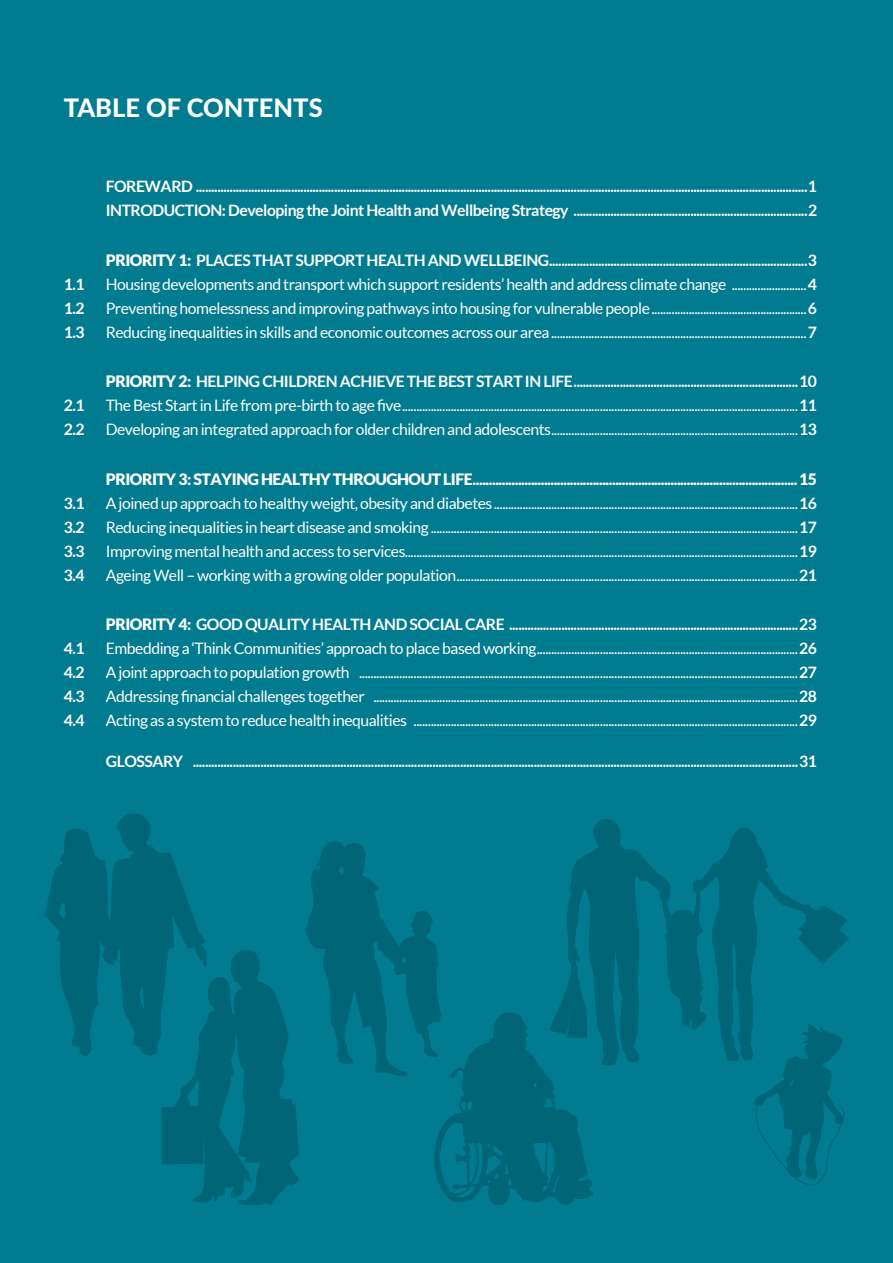
<style>
.page{position:relative;width:893px;height:1263px;background:#007b90}
.page>*{position:absolute;margin:0;border:0;box-sizing:border-box;transform-origin:0 0}
.t1{font:800 25.5px "Lato";color:#fff}
.t2{font:15.75px "Lato";letter-spacing:-.03em;color:#fff}
.t3{font:700 15.75px/24px "Lato";letter-spacing:-.03em;color:#fff}
.t4{font:900 15.75px "Lato";letter-spacing:-.03em;color:#fff}
.s1{font-weight:900}
.s2{font-weight:700}
</style>
<div class="page">
<svg style="left:754px;top:1066px;width:91px;height:120px"></svg>
<svg style="left:593px;top:819px;width:256px;height:247px"></svg>
<svg style="left:45px;top:813px;width:254px;height:392px"></svg>
<svg style="left:305px;top:841px;width:288px;height:364px"></svg>
<p class="t1" style="left:64px;top:88px;width:260px">TABLE OF CONTENTS</p>
<p class="t3" style="left:106px;top:174px;width:713px">FOREWARD .......................................................................................................................................................................................................1<br>INTRODUCTION: Developing the Joint Health and Wellbeing Strategy ............................................................................2</p>
<p class="t3" style="left:106px;top:248px;width:713px"><span class="s1">PRIORITY 1:</span> PLACES THAT SUPPORT HEALTH AND WELLBEING....................................................................................3</p>
<p class="t3" style="left:64px;top:272px;width:22px">1.1</p>
<p class="t2" style="left:106px;top:275px;width:712px">Housing developments and transport which support residents’ health and address climate change ..........................<span class="s2">4</span></p>
<p class="t3" style="left:64px;top:296px;width:22px">1.2</p>
<p class="t2" style="left:106px;top:299px;width:712px">Preventing homelessness and improving pathways into housing for vulnerable people......................................................<span class="s2">6</span></p>
<p class="t3" style="left:64px;top:320px;width:22px">1.3</p>
<p class="t2" style="left:106px;top:323px;width:712px">Reducing inequalities in skills and economic outcomes across our area.........................................................................................<span class="s2">7</span></p>
<p class="t3" style="left:106px;top:369px;width:713px"><span class="s1">PRIORITY 2:</span> HELPING CHILDREN ACHIEVE THE BEST START IN LIFE.........................................................................10</p>
<p class="t3" style="left:64px;top:393px;width:22px">2.1</p>
<p class="t2" style="left:106px;top:397px;width:713px">The Best Start in Life from pre-birth to age five..........................................................................................................................................<span class="s2">11</span></p>
<p class="t3" style="left:64px;top:417px;width:22px">2.2</p>
<p class="t2" style="left:106px;top:421px;width:712px">Developing an integrated approach for older children and adolescents......................................................................................<span class="s2">13</span></p>
<p class="t4" style="left:106px;top:470px;width:712px">PRIORITY 3: STAYING HEALTHY THROUGHOUT LIFE....................................................................................................15</p>
<p class="t3" style="left:64px;top:491px;width:22px">3.1</p>
<p class="t2" style="left:106px;top:494px;width:712px">A joined up approach to healthy weight, obesity and diabetes..........................................................................................................<span class="s2">16</span></p>
<p class="t3" style="left:64px;top:515px;width:22px">3.2</p>
<p class="t2" style="left:106px;top:518px;width:712px">Reducing inequalities in heart disease and smoking................................................................................................................................<span class="s2">17</span></p>
<p class="t3" style="left:64px;top:539px;width:22px">3.3</p>
<p class="t2" style="left:106px;top:542px;width:712px">Improving mental health and access to services.........................................................................................................................................<span class="s2">19</span></p>
<p class="t3" style="left:64px;top:563px;width:22px">3.4</p>
<p class="t2" style="left:106px;top:566px;width:712px">Ageing Well – working with a growing older population.......................................................................................................................<span class="s2">21</span></p>
<p class="t3" style="left:106px;top:612px;width:713px"><span class="s1">PRIORITY 4:</span> GOOD QUALITY HEALTH AND SOCIAL CARE ..............................................................................................23</p>
<p class="t3" style="left:64px;top:636px;width:22px">4.1</p>
<p class="t2" style="left:106px;top:640px;width:713px">Embedding a ‘Think Communities’ approach to place based working...........................................................................................<span class="s2">26</span></p>
<p class="t3" style="left:64px;top:660px;width:22px">4.2</p>
<p class="t2" style="left:106px;top:664px;width:712px">A joint approach to population growth .........................................................................................................................................................<span class="s2">27</span></p>
<p class="t3" style="left:64px;top:684px;width:22px">4.3</p>
<p class="t2" style="left:106px;top:688px;width:713px">Addressing financial challenges together ....................................................................................................................................................<span class="s2">28</span></p>
<p class="t3" style="left:64px;top:708px;width:22px">4.4</p>
<p class="t2" style="left:106px;top:712px;width:712px">Acting as a system to reduce health inequalities ......................................................................................................................................<span class="s2">29</span></p>
<p class="t3" style="left:106px;top:749px;width:712px">GLOSSARY .....................................................................................................................................................................................................31</p>
</div>
